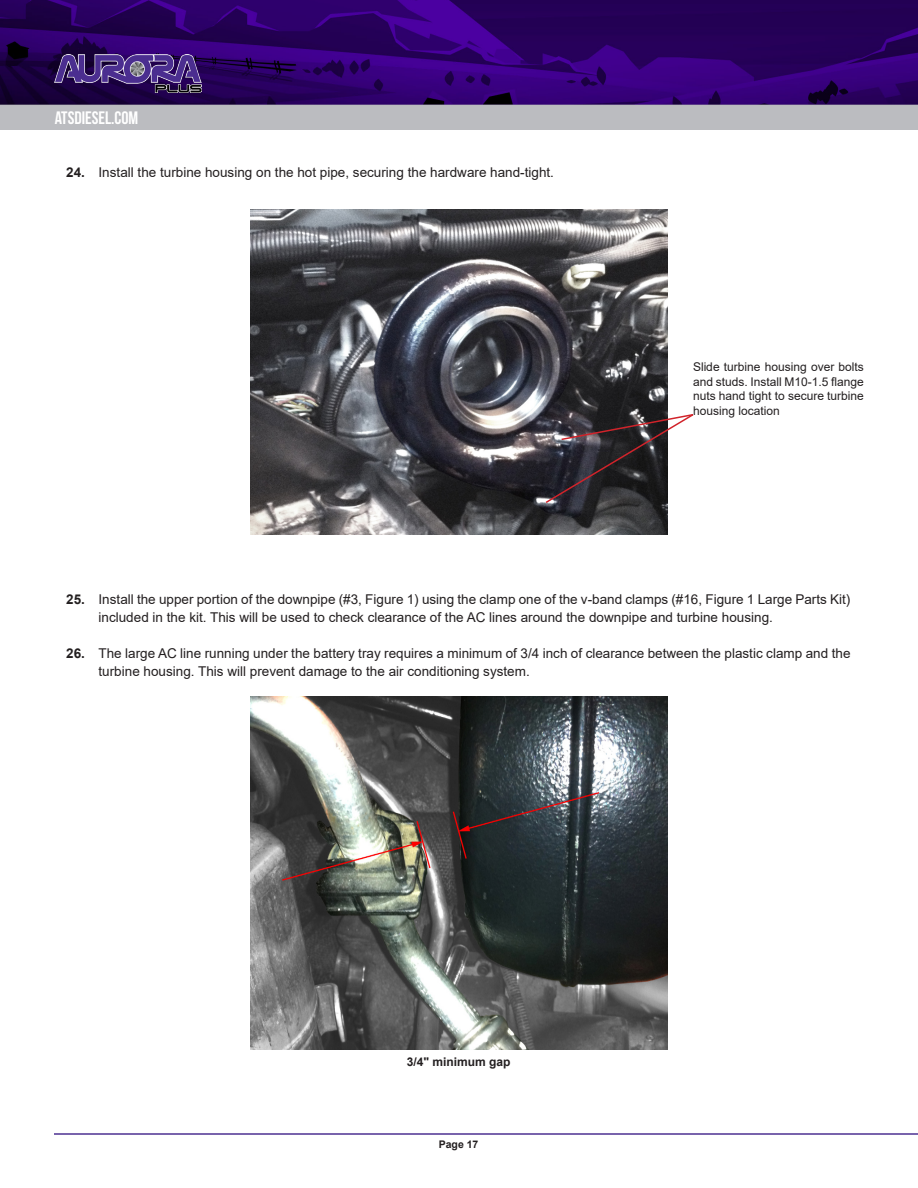
<style>
.page{position:relative;width:918px;height:1188px;background:#fff}
.page>*{position:absolute;margin:0;border:0;box-sizing:border-box;transform-origin:0 0}
.t1{font:18px "Bebas Neue";color:#fff}
.t2{font:13.5px/18px "Arial";color:#231f20}
.t3{font:700 13.5px "Arial";color:#231f20}
.t4{font:12px/14.4px "Arial";color:#231f20;text-align:justify}
.t5{font:700 12px "Arial";color:#231f20}
.t6{font:700 10.5px "Arial";color:#231f20}
</style>
<div class="page">
<img style="left:0;top:0;width:918px;height:130px">
<hr style="left:54px;top:1133px;width:864px;height:2px;background:#4c3091">
<img style="left:55px;top:55px;width:147px;height:37px">
<img style="left:251px;top:209px;width:416px;height:325px">
<svg style="left:544px;top:413px;width:150px;height:91px"></svg>
<img style="left:251px;top:697px;width:416px;height:353px">
<p class="t1" style="left:55px;top:108px;width:85px">ATSDIESEL.COM</p>
<p class="t3" style="left:66px;top:163px;width:20px">24.</p>
<p class="t2" style="left:99px;top:163px;width:457px">Install the turbine housing on the hot pipe, securing the hardware hand-tight.</p>
<p class="t4" style="left:693px;top:360px;width:172px">Slide turbine housing over bolts and studs. Install M10-1.5 flange nuts hand tight to secure turbine housing location</p>
<p class="t3" style="left:66px;top:590px;width:20px">25.</p>
<p class="t3" style="left:66px;top:644px;width:20px">26.</p>
<p class="t2" style="left:99px;top:590px;width:753px">Install the upper portion of the downpipe (#3, Figure 1) using the clamp one of the v-band clamps (#16, Figure 1 Large Parts Kit) included in the kit. This will be used to check clearance of the AC lines around the downpipe and turbine housing.</p>
<p class="t2" style="left:99px;top:644px;width:753px">The large AC line running under the battery tray requires a minimum of 3/4 inch of clearance between the plastic clamp and the turbine housing. This will prevent damage to the air conditioning system.</p>
<p class="t5" style="left:407px;top:1053px;width:105px">3/4" minimum gap</p>
<p class="t6" style="left:439px;top:1137px;width:41px">Page 17</p>
</div>
